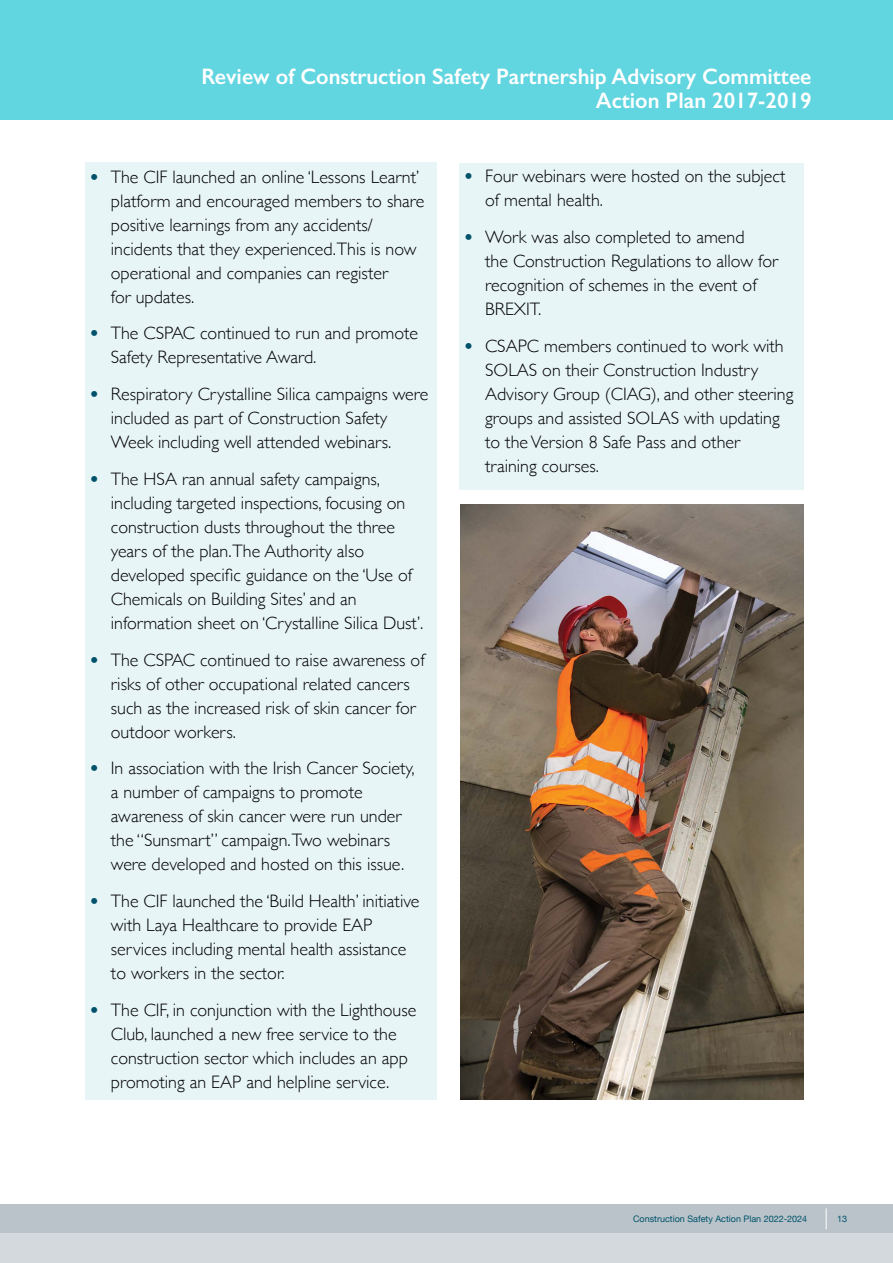
<style>
.page{position:relative;width:893px;height:1263px;background:#fff}
.page>*{position:absolute;margin:0;border:0;box-sizing:border-box;transform-origin:0 0}
.t1{font:600 22.5px/24px "Gill Sans";color:#fff;text-align:right}
.t2{font:300 18px/24px "Gill Sans";color:#000}
.t3{font:9px "Helvetica Neue";color:#00526b}
.s1{font-weight:700;color:#00526b}
</style>
<div class="page">
<div style="left:0;top:1204px;width:893px;height:29px;background:#b9c3c9"></div>
<div style="left:0;top:1232px;width:893px;height:31px;background:#d3d9dd"></div>
<div style="left:0;top:0;width:893px;height:120px;background:#61d5e0"></div>
<svg style="left:826px;top:1208px;width:1px;height:21px"></svg>
<div style="left:86px;top:163px;width:351px;height:937px;background:#e8f5f7"></div>
<div style="left:459px;top:163px;width:345px;height:326px;background:#e8f5f7"></div>
<img style="left:460px;top:505px;width:344px;height:595px">
<p class="t1" style="left:201px;top:65px;width:612px">Review of Construction Safety Partnership Advisory Committee<br>Action Plan 2017-2019</p>
<p class="t2" style="left:111px;top:164px;width:315px;text-indent:-21px"><span class="s1">•</span> The CIF launched an online ‘Lessons Learnt’ platform and encouraged members to share positive learnings from any accidents/ incidents that they experienced. This is now operational and companies can register<br>for updates.</p>
<p class="t2" style="left:111px;top:321px;width:309px;text-indent:-21px"><span class="s1">•</span> The CSPAC continued to run and promote<br>Safety Representative Award.</p>
<p class="t2" style="left:111px;top:381px;width:319px;text-indent:-21px"><span class="s1">•</span> Respiratory Crystalline Silica campaigns were included as part of Construction Safety<br>Week including well attended webinars.</p>
<p class="t2" style="left:111px;top:466px;width:312px;text-indent:-21px"><span class="s1">•</span> The HSA ran annual safety campaigns, including targeted inspections, focusing on construction dusts throughout the three years of the plan. The Authority also developed specific guidance on the ‘Use of Chemicals on Building Sites’ and an information sheet on ‘Crystalline Silica Dust’.</p>
<p class="t2" style="left:111px;top:647px;width:315px;text-indent:-21px"><span class="s1">•</span> The CSPAC continued to raise awareness of risks of other occupational related cancers such as the increased risk of skin cancer for outdoor workers.</p>
<p class="t2" style="left:111px;top:755px;width:305px;text-indent:-21px"><span class="s1">•</span> In association with the Irish Cancer Society, a number of campaigns to promote awareness of skin cancer were run under the “Sunsmart” campaign. Two webinars were developed and hosted on this issue.</p>
<p class="t2" style="left:111px;top:888px;width:310px;text-indent:-21px"><span class="s1">•</span> The CIF launched the ‘Build Health’ initiative with Laya Healthcare to provide EAP services including mental health assistance to workers in the sector.</p>
<p class="t2" style="left:111px;top:997px;width:307px;text-indent:-21px"><span class="s1">•</span> The CIF, in conjunction with the Lighthouse Club, launched a new free service to the construction sector which includes an app promoting an EAP and helpline service.</p>
<p class="t2" style="left:485px;top:164px;width:302px;text-indent:-21px"><span class="s1">•</span> Four webinars were hosted on the subject of mental health.</p>
<p class="t2" style="left:485px;top:224px;width:294px;text-indent:-21px"><span class="s1">•</span> Work was also completed to amend<br>the Construction Regulations to allow for recognition of schemes in the event of<br>BREXIT.</p>
<p class="t2" style="left:485px;top:333px;width:310px;text-indent:-21px"><span class="s1">•</span> CSAPC members continued to work with SOLAS on their Construction Industry Advisory Group (CIAG), and other steering groups and assisted SOLAS with updating to the Version 8 Safe Pass and other training courses.</p>
<p class="t3" style="left:633px;top:1212px;width:176px">Construction Safety Action Plan 2022-2024</p>
<p class="t3" style="left:837px;top:1212px;width:12px">13</p>
</div>
